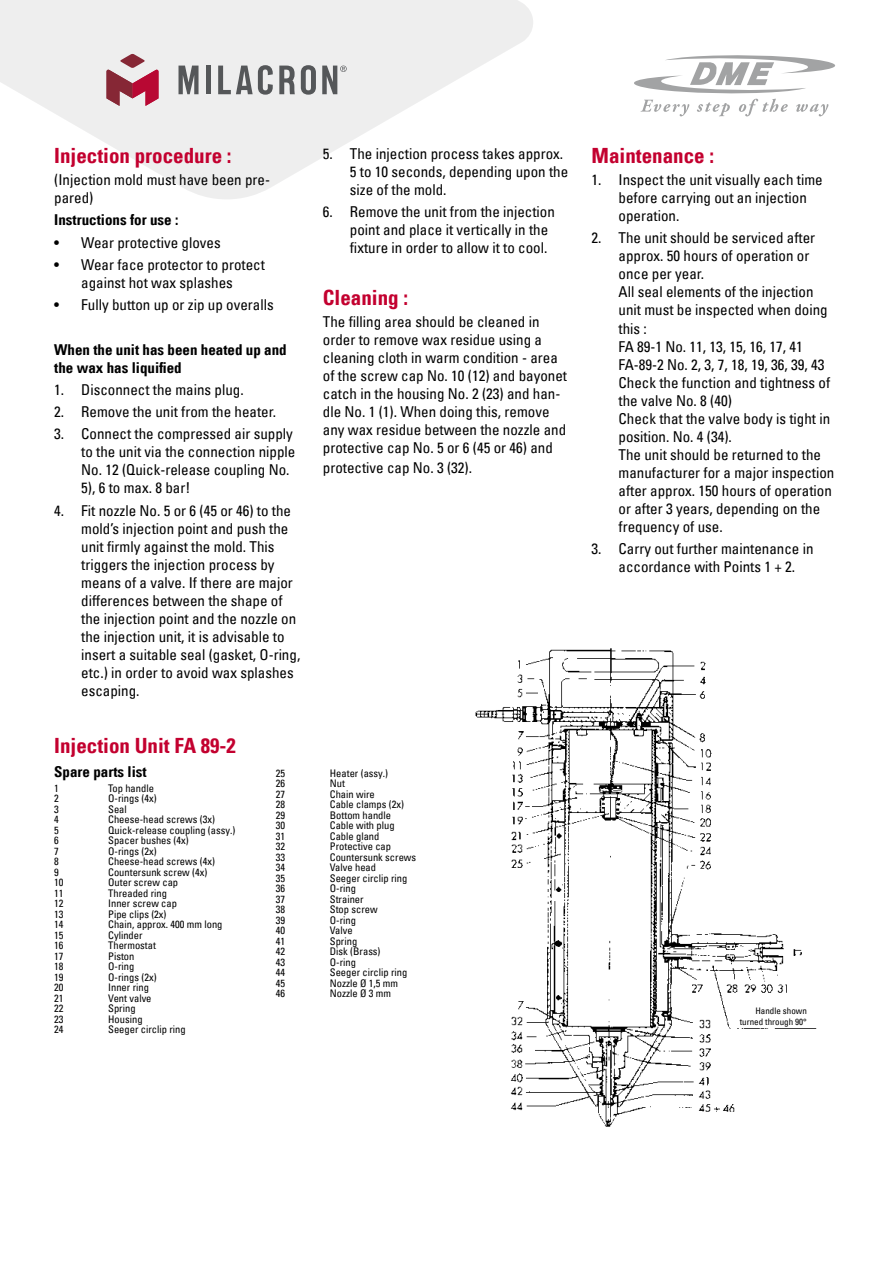
<style>
.page{position:relative;width:893px;height:1263px;background:#fff}
.page>*{position:absolute;margin:0;border:0;box-sizing:border-box;transform-origin:0 0}
.t1{font:21px "Univers Com 67 Bold Cond";color:#c3002f}
.t2{font:condensed 15px/18px "Univers Com 57";color:#000}
.t3{font:15px/18px "Univers Com 67 Bold Cond";color:#000}
.t4{font:condensed 10.5px "Univers Com 57";color:#000}
.t5{font:condensed 9px/10.8px "Univers Com 57";color:#000;text-align:right}
</style>
<div class="page">
<svg style="left:0;top:0;width:533px;height:199px;fill:#eee"></svg>
<svg style="left:634px;top:55px;width:201px;height:61px"></svg>
<img style="left:475px;top:648px;width:342px;height:479px">
<h1 class="t1" style="left:54px;top:143px;width:179px">Injection procedure :</h1>
<p class="t2" style="left:54px;top:171px;width:217px">(Injection mold must have been pre&shy;pared)</p>
<p class="t3" style="left:54px;top:211px;width:126px">Instructions for use :</p>
<p class="t2" style="left:54px;top:233px;width:168px">• Wear protective gloves</p>
<p class="t2" style="left:54px;top:255px;width:212px;text-align:center">• Wear face protector to protect against hot wax splashes</p>
<p class="t2" style="left:54px;top:296px;width:221px">• Fully button up or zip up overalls</p>
<p class="t3" style="left:54px;top:340px;width:234px">When the unit has been heated up and the wax has liquified</p>
<p class="t2" style="left:54px;top:380px;width:191px">1. Disconnect the mains plug.</p>
<p class="t2" style="left:54px;top:403px;width:223px">2. Remove the unit from the heater.</p>
<p class="t2" style="left:81px;top:425px;width:216px;text-indent:-27px">3. Connect the compressed air supply to the unit via the connection nipple<br>No. 12 (Quick-release coupling No.<br>5), 6 to max. 8 bar!</p>
<p class="t2" style="left:81px;top:501px;width:221px;text-indent:-27px">4. Fit nozzle No. 5 or 6 (45 or 46) to the mold’s injection point and push the unit firmly against the mold. This triggers the injection process by means of a valve. If there are major differences between the shape of the injection point and the nozzle on the injection unit, it is advisable to insert a suitable seal (gasket, O-ring, etc.) in order to avoid wax splashes escaping.</p>
<p class="t2" style="left:350px;top:144px;width:220px;text-indent:-27px">5. The injection process takes approx.<br>5 to 10 seconds, depending upon the size of the mold.</p>
<p class="t2" style="left:350px;top:202px;width:206px;text-indent:-27px">6. Remove the unit from the injection point and place it vertically in the fixture in order to allow it to cool.</p>
<h1 class="t1" style="left:323px;top:285px;width:87px">Cleaning :</h1>
<p class="t2" style="left:323px;top:313px;width:246px">The filling area should be cleaned in order to remove wax residue using a cleaning cloth in warm condition - area of the screw cap No. 10 (12) and bayonet catch in the housing No. 2 (23) and han&shy;dle No. 1 (1). When doing this, remove any wax residue between the nozzle and protective cap No. 5 or 6 (45 or 46) and</p>
<p class="t2" style="left:323px;top:458px;width:151px">protective cap No. 3 (32).</p>
<h1 class="t1" style="left:54px;top:733px;width:183px">Injection Unit FA 89-2</h1>
<p class="t3" style="left:54px;top:762px;width:94px">Spare parts list</p>
<p class="t4" style="left:54px;top:781px;width:6px">1</p>
<p class="t4" style="left:108px;top:781px;width:47px">Top handle</p>
<p class="t4" style="left:54px;top:792px;width:6px">2</p>
<p class="t4" style="left:108px;top:792px;width:50px">O-rings (4x)</p>
<p class="t4" style="left:54px;top:802px;width:6px">3</p>
<p class="t4" style="left:108px;top:802px;width:20px">Seal</p>
<p class="t4" style="left:54px;top:813px;width:6px">4</p>
<p class="t4" style="left:108px;top:813px;width:108px">Cheese-head screws (3x)</p>
<p class="t4" style="left:54px;top:823px;width:6px">5</p>
<p class="t4" style="left:108px;top:823px;width:129px">Quick-release coupling (assy.)</p>
<p class="t4" style="left:54px;top:834px;width:6px">6</p>
<p class="t4" style="left:108px;top:834px;width:82px">Spacer bushes (4x)</p>
<p class="t4" style="left:54px;top:844px;width:6px">7</p>
<p class="t4" style="left:108px;top:844px;width:50px">O-rings (2x)</p>
<p class="t4" style="left:54px;top:855px;width:6px">8</p>
<p class="t4" style="left:108px;top:855px;width:108px">Cheese-head screws (4x)</p>
<p class="t4" style="left:54px;top:865px;width:6px">9</p>
<p class="t4" style="left:108px;top:865px;width:101px">Countersunk screw (4x)</p>
<p class="t4" style="left:54px;top:876px;width:11px">10</p>
<p class="t4" style="left:108px;top:876px;width:71px">Outer screw cap</p>
<p class="t4" style="left:54px;top:886px;width:11px">11</p>
<p class="t4" style="left:108px;top:886px;width:60px">Threaded ring</p>
<p class="t4" style="left:54px;top:897px;width:11px">12</p>
<p class="t4" style="left:108px;top:897px;width:70px">Inner screw cap</p>
<p class="t4" style="left:54px;top:907px;width:11px">13</p>
<p class="t4" style="left:108px;top:907px;width:60px">Pipe clips (2x)</p>
<p class="t4" style="left:54px;top:918px;width:11px">14</p>
<p class="t4" style="left:108px;top:918px;width:116px">Chain, approx. 400 mm long</p>
<p class="t4" style="left:54px;top:928px;width:11px">15</p>
<p class="t4" style="left:108px;top:928px;width:36px">Cylinder</p>
<p class="t4" style="left:54px;top:939px;width:11px">16</p>
<p class="t4" style="left:108px;top:939px;width:49px">Thermostat</p>
<p class="t4" style="left:54px;top:949px;width:11px">17</p>
<p class="t4" style="left:108px;top:949px;width:28px">Piston</p>
<p class="t4" style="left:54px;top:960px;width:11px">18</p>
<p class="t4" style="left:108px;top:960px;width:28px">O-ring</p>
<p class="t4" style="left:54px;top:970px;width:11px">19</p>
<p class="t4" style="left:108px;top:970px;width:50px">O-rings (2x)</p>
<p class="t4" style="left:54px;top:981px;width:11px">20</p>
<p class="t4" style="left:108px;top:981px;width:42px">Inner ring</p>
<p class="t4" style="left:54px;top:991px;width:11px">21</p>
<p class="t4" style="left:108px;top:991px;width:45px">Vent valve</p>
<p class="t4" style="left:54px;top:1002px;width:11px">22</p>
<p class="t4" style="left:108px;top:1002px;width:29px">Spring</p>
<p class="t4" style="left:54px;top:1012px;width:11px">23</p>
<p class="t4" style="left:108px;top:1012px;width:36px">Housing</p>
<p class="t4" style="left:54px;top:1023px;width:11px">24</p>
<p class="t4" style="left:108px;top:1023px;width:79px">Seeger circlip ring</p>
<p class="t4" style="left:276px;top:766px;width:11px">25</p>
<p class="t4" style="left:330px;top:766px;width:60px">Heater (assy.)</p>
<p class="t4" style="left:276px;top:777px;width:11px">26</p>
<p class="t4" style="left:330px;top:777px;width:17px">Nut</p>
<p class="t4" style="left:276px;top:787px;width:11px">27</p>
<p class="t4" style="left:330px;top:787px;width:46px">Chain wire</p>
<p class="t4" style="left:276px;top:798px;width:11px">28</p>
<p class="t4" style="left:330px;top:798px;width:76px">Cable clamps (2x)</p>
<p class="t4" style="left:276px;top:808px;width:11px">29</p>
<p class="t4" style="left:330px;top:808px;width:63px">Bottom handle</p>
<p class="t4" style="left:276px;top:819px;width:11px">30</p>
<p class="t4" style="left:330px;top:819px;width:66px">Cable with plug</p>
<p class="t4" style="left:276px;top:829px;width:11px">31</p>
<p class="t4" style="left:330px;top:829px;width:51px">Cable gland</p>
<p class="t4" style="left:276px;top:840px;width:11px">32</p>
<p class="t4" style="left:330px;top:840px;width:63px">Protective cap</p>
<p class="t4" style="left:276px;top:850px;width:11px">33</p>
<p class="t4" style="left:330px;top:850px;width:88px">Countersunk screws</p>
<p class="t4" style="left:276px;top:861px;width:11px">34</p>
<p class="t4" style="left:330px;top:861px;width:48px">Valve head</p>
<p class="t4" style="left:276px;top:871px;width:11px">35</p>
<p class="t4" style="left:330px;top:871px;width:79px">Seeger circlip ring</p>
<p class="t4" style="left:276px;top:882px;width:11px">36</p>
<p class="t4" style="left:330px;top:882px;width:28px">O-ring</p>
<p class="t4" style="left:276px;top:892px;width:11px">37</p>
<p class="t4" style="left:330px;top:892px;width:35px">Strainer</p>
<p class="t4" style="left:276px;top:903px;width:11px">38</p>
<p class="t4" style="left:330px;top:903px;width:49px">Stop screw</p>
<p class="t4" style="left:276px;top:913px;width:11px">39</p>
<p class="t4" style="left:330px;top:913px;width:28px">O-ring</p>
<p class="t4" style="left:276px;top:924px;width:11px">40</p>
<p class="t4" style="left:330px;top:924px;width:24px">Valve</p>
<p class="t4" style="left:276px;top:934px;width:11px">41</p>
<p class="t4" style="left:330px;top:934px;width:29px">Spring</p>
<p class="t4" style="left:276px;top:945px;width:11px">42</p>
<p class="t4" style="left:330px;top:945px;width:52px">Disk (Brass)</p>
<p class="t4" style="left:276px;top:955px;width:11px">43</p>
<p class="t4" style="left:330px;top:955px;width:28px">O-ring</p>
<p class="t4" style="left:276px;top:966px;width:11px">44</p>
<p class="t4" style="left:330px;top:966px;width:79px">Seeger circlip ring</p>
<p class="t4" style="left:276px;top:976px;width:11px">45</p>
<p class="t4" style="left:330px;top:976px;width:70px">Nozzle Ø 1,5 mm</p>
<p class="t4" style="left:276px;top:987px;width:11px">46</p>
<p class="t4" style="left:330px;top:987px;width:63px">Nozzle Ø 3 mm</p>
<h1 class="t1" style="left:592px;top:143px;width:124px">Maintenance :</h1>
<p class="t2" style="left:619px;top:171px;width:206px;text-indent:-27px">1. Inspect the unit visually each time before carrying out an injection operation.</p>
<p class="t2" style="left:619px;top:229px;width:217px;text-indent:-27px">2. The unit should be serviced after approx. 50 hours of operation or once per year.<br>All seal elements of the injection unit must be inspected when doing this :<br>FA 89-1 No. 11, 13, 15, 16, 17, 41<br>FA-89-2 No. 2, 3, 7, 18, 19, 36, 39, 43<br>Check the function and tightness of the valve No. 8 (40)<br>Check that the valve body is tight in position. No. 4 (34).<br>The unit should be returned to the manufacturer for a major inspection after approx. 150 hours of operation or after 3 years, depending on the frequency of use.</p>
<p class="t2" style="left:592px;top:539px;width:223px;text-align:center">3. Carry out further maintenance in accordance with Points 1 + 2.</p>
<p class="t5" style="left:740px;top:1005px;width:69px">Handle shown turned through 90°</p>
</div>
